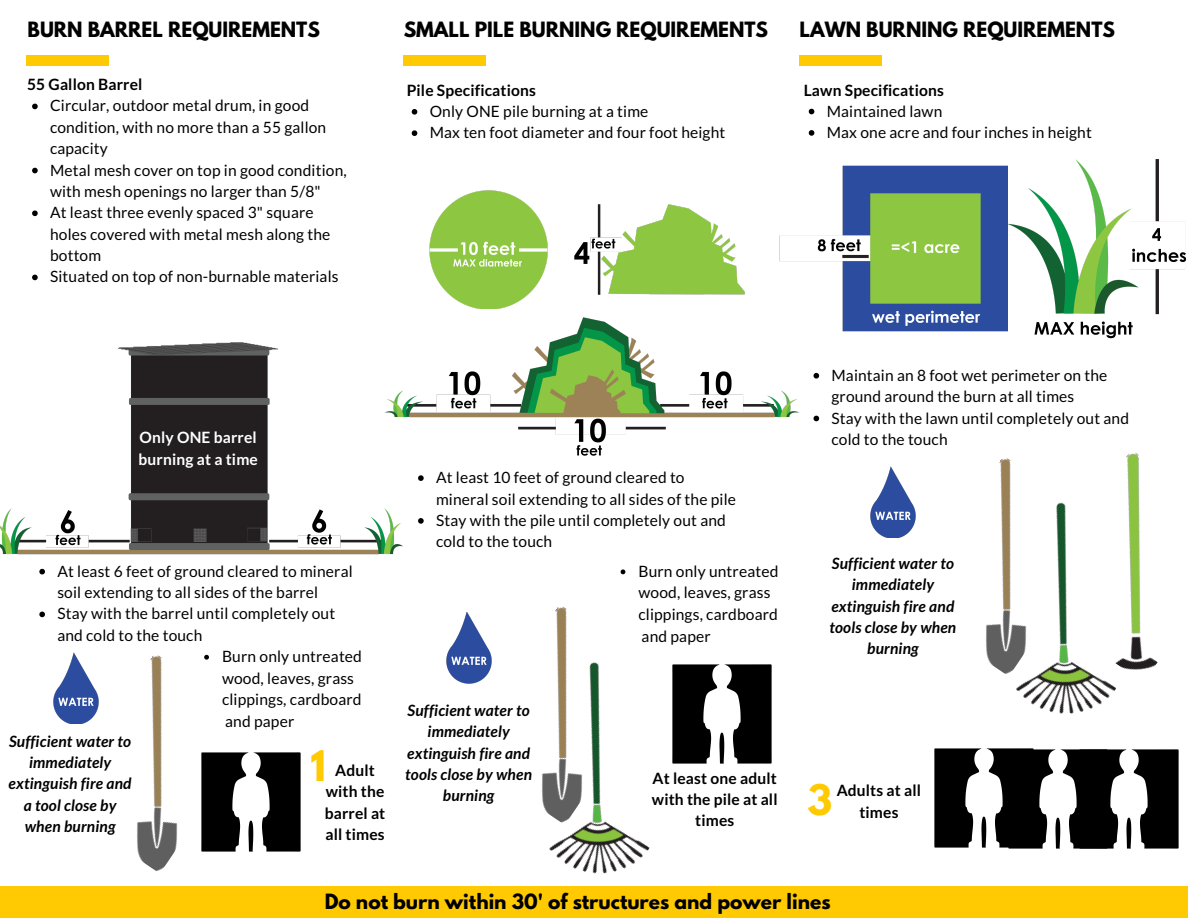
<style>
.page{position:relative;width:1188px;height:918px;background:#fff}
.page>*{position:absolute;margin:0;border:0;box-sizing:border-box;transform-origin:0 0}
.t1{font:700 37.35px "League Spartan";color:#ffca02}
.t2{font:700 18.6px "League Spartan";color:#000}
.t3{font:15.6px/21.3px "Lato";letter-spacing:.01em;color:#000}
.t4{font:italic 700 15.6px/21.3px "Lato";letter-spacing:.01em;color:#000;text-align:center}
.t5{font:700 15.6px/21.3px "Lato";letter-spacing:.01em;color:#000;text-align:center}
.t6{font:700 15.6px/21.3px "Lato";letter-spacing:.01em;color:#fff}
</style>
<div class="page">
<svg style="left:32px;top:104px;width:6px;height:5px"></svg>
<svg style="left:32px;top:168px;width:6px;height:5px"></svg>
<svg style="left:32px;top:210px;width:6px;height:6px"></svg>
<svg style="left:32px;top:275px;width:6px;height:5px"></svg>
<div style="left:26px;top:55px;width:83px;height:10px;background:#ffca02"></div>
<div style="left:404px;top:55px;width:82px;height:10px;background:#ffca02"></div>
<div style="left:799px;top:55px;width:82px;height:10px;background:#ffca02"></div>
<img style="left:0;top:342px;width:403px;height:213px">
<svg style="left:39px;top:569px;width:6px;height:5px"></svg>
<svg style="left:39px;top:612px;width:6px;height:5px"></svg>
<img style="left:779px;top:165px;width:228px;height:167px">
<img style="left:1007px;top:159px;width:179px;height:180px">
<img style="left:261px;top:753px;width:40px;height:98px">
<img style="left:549px;top:763px;width:172px;height:111px">
<img style="left:672px;top:664px;width:99px;height:99px">
<svg style="left:412px;top:109px;width:5px;height:6px"></svg>
<svg style="left:412px;top:130px;width:5px;height:6px"></svg>
<svg style="left:418px;top:475px;width:6px;height:6px"></svg>
<svg style="left:418px;top:518px;width:6px;height:6px"></svg>
<img style="left:429px;top:191px;width:119px;height:118px">
<img style="left:447px;top:633px;width:12px;height:49px">
<img style="left:870px;top:467px;width:33px;height:71px">
<svg style="left:809px;top:109px;width:5px;height:5px"></svg>
<svg style="left:809px;top:130px;width:5px;height:6px"></svg>
<svg style="left:814px;top:373px;width:5px;height:6px"></svg>
<svg style="left:814px;top:416px;width:5px;height:5px"></svg>
<img style="left:459px;top:606px;width:207px;height:219px">
<img style="left:903px;top:458px;width:108px;height:79px">
<img style="left:1126px;top:453px;width:14px;height:42px">
<img style="left:954px;top:495px;width:204px;height:219px">
<img style="left:54px;top:653px;width:207px;height:219px">
<img style="left:385px;top:318px;width:415px;height:137px">
<img style="left:935px;top:749px;width:74px;height:99px">
<img style="left:1009px;top:749px;width:70px;height:99px">
<img style="left:1079px;top:749px;width:99px;height:99px">
<img style="left:575px;top:204px;width:169px;height:91px">
<div style="left:0;top:886px;width:1188px;height:32px;background:#ffca02"></div>
<svg style="left:204px;top:655px;width:5px;height:5px"></svg>
<svg style="left:621px;top:569px;width:4px;height:5px"></svg>
<p class="t2" style="left:28px;top:20px;width:294px">BURN BARREL REQUIREMENTS</p>
<p class="t2" style="left:404px;top:20px;width:366px">SMALL PILE BURNING REQUIREMENTS</p>
<p class="t2" style="left:800px;top:20px;width:317px">LAWN BURNING REQUIREMENTS</p>
<p class="t5" style="left:27px;top:74px;width:117px">55 Gallon Barrel</p>
<p class="t3" style="left:50px;top:95px;width:298px">Circular, outdoor metal drum, in good condition, with no more than a 55 gallon capacity<br>Metal mesh cover on top in good condition, with mesh openings no larger than 5/8"<br>At least three evenly spaced 3" square holes covered with metal mesh along the bottom<br>Situated on top of non-burnable materials</p>
<p class="t6" style="left:139px;top:427px;width:121px">Only ONE barrel burning at a time</p>
<p class="t5" style="left:407px;top:79px;width:131px">Pile Specifications</p>
<p class="t3" style="left:430px;top:100px;width:297px">Only ONE pile burning at a time<br>Max ten foot diameter and four foot height</p>
<p class="t3" style="left:436px;top:467px;width:301px">At least 10 feet of ground cleared to mineral soil extending to all sides of the pile Stay with the pile until completely out and cold to the touch</p>
<p class="t5" style="left:804px;top:79px;width:142px">Lawn Specifications</p>
<p class="t3" style="left:827px;top:100px;width:267px">Maintained lawn<br>Max one acre and four inches in height</p>
<p class="t3" style="left:832px;top:364px;width:299px">Maintain an 8 foot wet perimeter on the ground around the burn at all times<br>Stay with the lawn until completely out and cold to the touch</p>
<p class="t4" style="left:830px;top:552px;width:128px">Sufficient water to immediately extinguish fire and tools close by when burning</p>
<p class="t3" style="left:638px;top:560px;width:141px">Burn only untreated wood, leaves, grass clippings, cardboard and paper</p>
<p class="t3" style="left:57px;top:560px;width:297px">At least 6 feet of ground cleared to mineral soil extending to all sides of the barrel<br>Stay with the barrel until completely out and cold to the touch</p>
<p class="t3" style="left:222px;top:645px;width:141px">Burn only untreated wood, leaves, grass clippings, cardboard and paper</p>
<p class="t4" style="left:405px;top:699px;width:128px">Sufficient water to immediately extinguish fire and tools close by when burning</p>
<p class="t4" style="left:9px;top:730px;width:124px">Sufficient water to immediately extinguish fire and a tool close by when burning</p>
<h1 class="t1" style="left:311px;top:748px;width:17px">1</h1>
<p class="t5" style="left:325px;top:759px;width:62px">Adult with the barrel at all times</p>
<p class="t5" style="left:652px;top:767px;width:127px">At least one adult with the pile at all times</p>
<h1 class="t1" style="left:807px;top:781px;width:26px">3</h1>
<p class="t5" style="left:837px;top:780px;width:86px">Adults at all times</p>
<p class="t2" style="left:325px;top:892px;width:507px">Do not burn within 30' of structures and power lines</p>
</div>
